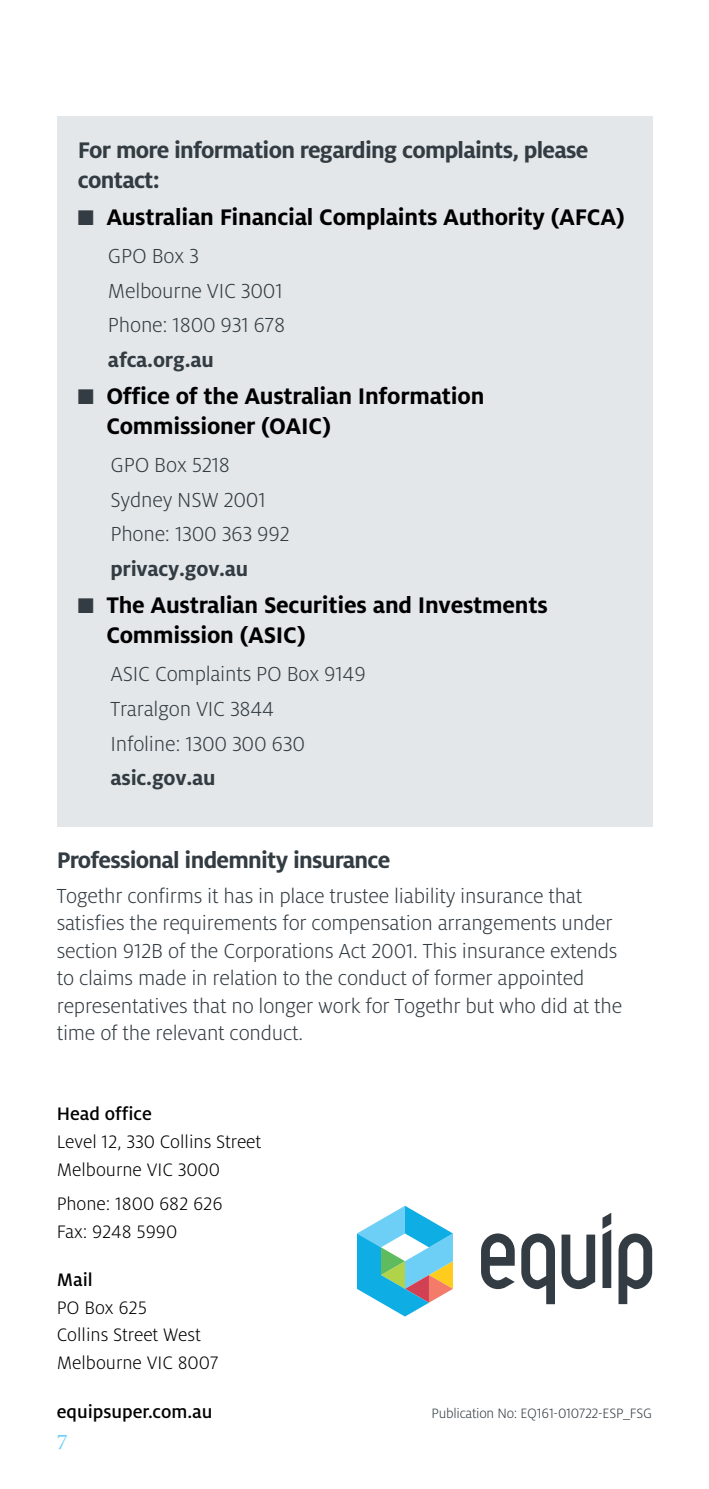
<style>
.page{position:relative;width:709px;height:1489px;background:#fff}
.page>*{position:absolute;margin:0;border:0;box-sizing:border-box;transform-origin:0 0}
.t1{font:700 25px/30px "Milo OT";letter-spacing:-.01em;color:#000}
.t2{font:700 25px/30px "Milo OT";letter-spacing:-.03em;color:#333c42}
.t3{font:300 22.5px/34.5px "Milo OT";letter-spacing:-.01em;color:#333c42}
.t4{font:700 22.5px "Milo OT";letter-spacing:-.01em;color:#333c42}
.t5{font:22.5px "Minion Pro";color:#6dcff6}
.t6{font:300 20px/27.5px "Milo OT";color:#000}
.t7{font:500 20px "Milo OT";color:#000}
.t8{font:300 15px "Milo OT";letter-spacing:-.015em;color:#333c42}
.s1{color:#333c42}
</style>
<div class="page">
<div style="left:57px;top:117px;width:595px;height:709px;background:#e3e7ea"></div>
<svg style="left:521px;top:1233px;width:34px;height:71px"></svg>
<svg style="left:561px;top:1234px;width:34px;height:54px"></svg>
<svg style="left:602px;top:1213px;width:9px;height:74px"></svg>
<svg style="left:618px;top:1233px;width:34px;height:70px"></svg>
<svg style="left:481px;top:1233px;width:34px;height:55px"></svg>
<svg style="left:357px;top:1206px;width:96px;height:110px"></svg>
<p class="t2" style="left:78px;top:135px;width:512px">For more information regarding complaints, please contact:</p>
<p class="t1" style="left:78px;top:202px;width:548px"><span class="s1">■</span> Australian Financial Complaints Authority (AFCA)</p>
<p class="t3" style="left:108px;top:239px;width:179px">GPO Box 3<br>Melbourne VIC 3001<br>Phone: 1800 931 678</p>
<p class="t4" style="left:108px;top:347px;width:107px">afca.org.au</p>
<p class="t1" style="left:106px;top:381px;width:379px;text-indent:-28px"><span class="s1">■</span> Office of the Australian Information<br>Commissioner (OAIC)</p>
<p class="t3" style="left:110px;top:448px;width:181px">GPO Box 5218<br>Sydney NSW 2001<br>Phone: 1300 363 992</p>
<p class="t4" style="left:110px;top:556px;width:139px">privacy.gov.au</p>
<p class="t1" style="left:106px;top:590px;width:443px;text-indent:-28px"><span class="s1">■</span> The Australian Securities and Investments<br>Commission (ASIC)</p>
<p class="t3" style="left:110px;top:657px;width:257px">ASIC Complaints PO Box 9149<br>Traralgon VIC 3844<br>Infoline: 1300 300 630</p>
<p class="t4" style="left:110px;top:765px;width:106px">asic.gov.au</p>
<p class="t2" style="left:57px;top:845px;width:335px">Professional indemnity insurance</p>
<p class="t3" style="left:57px;top:882px;width:567px;line-height:27.5px">Togethr confirms it has in place trustee liability insurance that satisfies the requirements for compensation arrangements under section 912B of the Corporations Act 2001. This insurance extends to claims made in relation to the conduct of former appointed representatives that no longer work for Togethr but who did at the time of the relevant conduct.</p>
<p class="t7" style="left:57px;top:1103px;width:97px">Head office</p>
<p class="t6" style="left:57px;top:1128px;width:206px">Level 12, 330 Collins Street<br>Melbourne VIC 3000</p>
<p class="t6" style="left:57px;top:1190px;width:167px">Phone: 1800 682 626<br>Fax: 9248 5990</p>
<p class="t7" style="left:57px;top:1268px;width:38px">Mail</p>
<p class="t6" style="left:57px;top:1293px;width:163px">PO Box 625<br>Collins Street West<br>Melbourne VIC 8007</p>
<p class="t7" style="left:57px;top:1400px;width:157px">equipsuper.com.au</p>
<p class="t8" style="left:431px;top:1405px;width:222px">Publication No: EQ161-010722-ESP_FSG</p>
<p class="t5" style="left:57px;top:1426px;width:12px">7</p>
</div>
